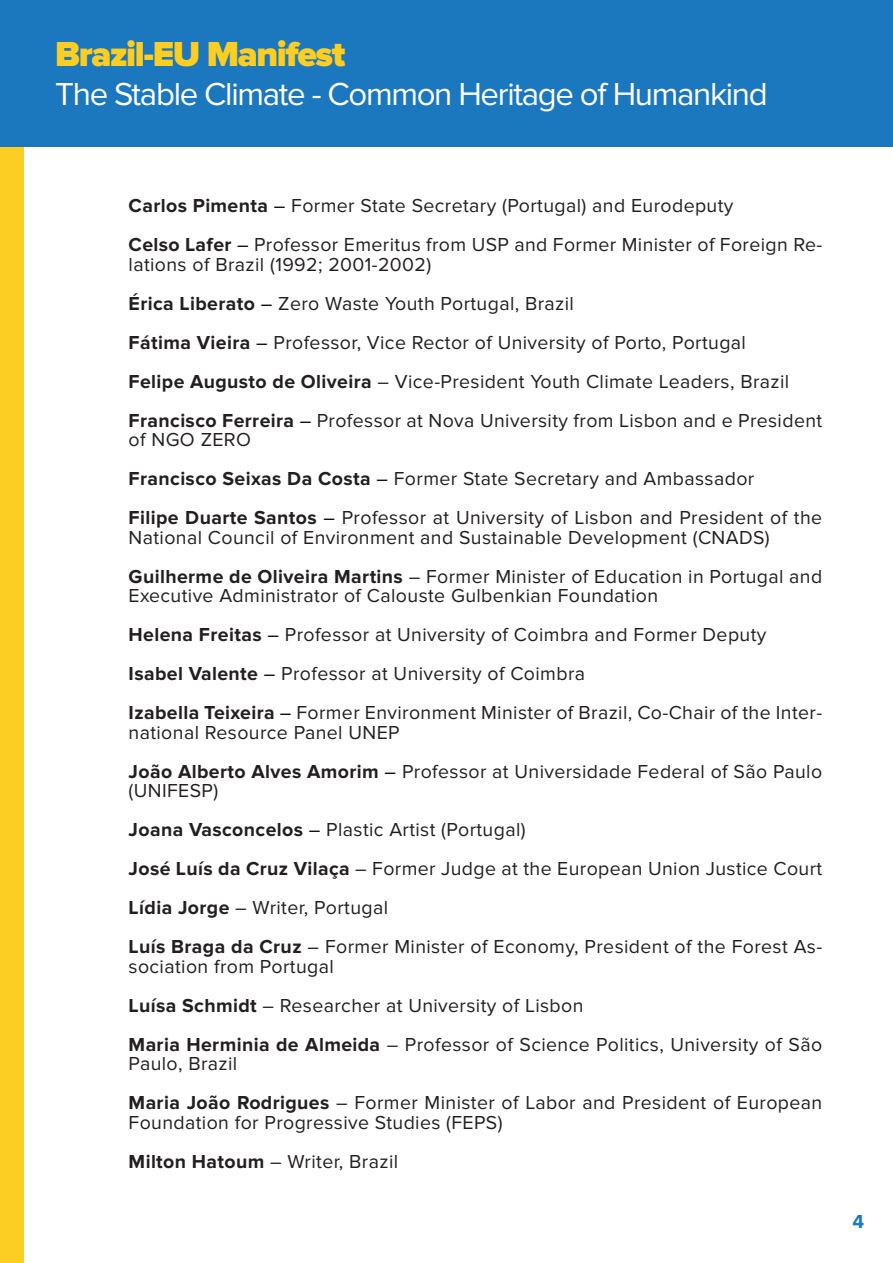
<style>
.page{position:relative;width:893px;height:1263px;background:#fff}
.page>*{position:absolute;margin:0;border:0;box-sizing:border-box;transform-origin:0 0}
.t1{font:900 36px "Proxima Nova";letter-spacing:-.04em;color:#fccd22}
.t2{font:33px "Proxima Nova";letter-spacing:-.04em;color:#fff}
.t3{font:19.5px/19.5px "Proxima Nova";letter-spacing:.02em;color:#231f20}
.t4{font:700 19.5px "Proxima Nova A";color:#1b78be}
.s1{font-weight:700}
.s2{color:#000001}
</style>
<div class="page">
<div style="left:0;top:0;width:23px;height:1263px;background:#fccd22"></div>
<div style="left:0;top:0;width:893px;height:147px;background:#1b78be"></div>
<h1 class="t1" style="left:55px;top:33px;width:292px">Brazil-EU Manifest</h1>
<h2 class="t2" style="left:55px;top:75px;width:714px">The Stable Climate - Common Heritage of Humankind</h2>
<p class="t3" style="left:129px;top:196px;width:606px"><span class="s1">Carlos Pimenta</span> <span class="s2">–</span> Former State Secretary (Portugal) and Eurodeputy</p>
<p class="t3" style="left:129px;top:235px;width:695px"><span class="s1">Celso Lafer</span> <span class="s2">–</span> Professor Emeritus from USP and Former Minister of Foreign Re&shy;lations of Brazil (1992; 2001-2002)</p>
<p class="t3" style="left:129px;top:294px;width:447px"><span class="s1">Érica Liberato</span> <span class="s2">–</span> Zero Waste Youth Portugal, Brazil</p>
<p class="t3" style="left:129px;top:333px;width:619px"><span class="s1">Fátima Vieira</span> <span class="s2">–</span> Professor, Vice Rector of University of Porto, Portugal</p>
<p class="t3" style="left:129px;top:372px;width:662px"><span class="s1">Felipe Augusto de Oliveira</span> – Vice-President Youth Climate Leaders, Brazil</p>
<p class="t3" style="left:129px;top:411px;width:695px"><span class="s1">Francisco Ferreira</span> <span class="s2">–</span> Professor at Nova University from Lisbon and e President of NGO ZERO</p>
<p class="t3" style="left:129px;top:469px;width:627px"><span class="s1">Francisco Seixas Da Costa</span> <span class="s2">–</span> Former State Secretary and Ambassador</p>
<p class="t3" style="left:129px;top:508px;width:695px"><span class="s1">Filipe Duarte Santos</span> <span class="s2">–</span> Professor at University of Lisbon and President of the<br>National Council of Environment and Sustainable Development (CNADS)</p>
<p class="t3" style="left:129px;top:567px;width:695px"><span class="s1">Guilherme de Oliveira Martins</span> – Former Minister of Education in Portugal and<br>Executive Administrator of Calouste Gulbenkian Foundation</p>
<p class="t3" style="left:129px;top:625px;width:639px"><span class="s1">Helena Freitas</span> <span class="s2">–</span> Professor at University of Coimbra and Former Deputy</p>
<p class="t3" style="left:129px;top:664px;width:458px"><span class="s1">Isabel Valente</span> <span class="s2">–</span> Professor at University of Coimbra</p>
<p class="t3" style="left:129px;top:703px;width:695px"><span class="s1">Izabella Teixeira</span> <span class="s2">–</span> Former Environment Minister of Brazil, Co-Chair of the Inter&shy;national Resource Panel UNEP</p>
<p class="t3" style="left:129px;top:762px;width:695px"><span class="s1">João Alberto Alves Amorim</span> <span class="s2">–</span> Professor at Universidade Federal of São Paulo (UNIFESP)</p>
<p class="t3" style="left:129px;top:820px;width:398px"><span class="s1">Joana Vasconcelos</span> <span class="s2">–</span> Plastic Artist (Portugal)</p>
<p class="t3" style="left:129px;top:859px;width:695px"><span class="s1">José Luís da Cruz Vilaça</span> – Former Judge at the European Union Justice Court</p>
<p class="t3" style="left:129px;top:898px;width:261px"><span class="s1">Lídia Jorge</span> – Writer, Portugal</p>
<p class="t3" style="left:129px;top:937px;width:695px"><span class="s1">Luís Braga da Cruz</span> – Former Minister of Economy, President of the Forest As&shy;sociation from Portugal</p>
<p class="t3" style="left:129px;top:996px;width:456px"><span class="s1">Luísa Schmidt</span> – Researcher at University of Lisbon</p>
<p class="t3" style="left:129px;top:1035px;width:695px"><span class="s1">Maria Herminia de Almeida</span> – Professor of Science Politics, University of São<br>Paulo, Brazil</p>
<p class="t3" style="left:129px;top:1093px;width:695px"><span class="s1">Maria João Rodrigues</span> – Former Minister of Labor and President of European<br>Foundation for Progressive Studies (FEPS)</p>
<p class="t3" style="left:129px;top:1152px;width:271px"><span class="s1">Milton Hatoum</span> – Writer, Brazil</p>
<p class="t4" style="left:852px;top:1211px;width:13px">4</p>
</div>
